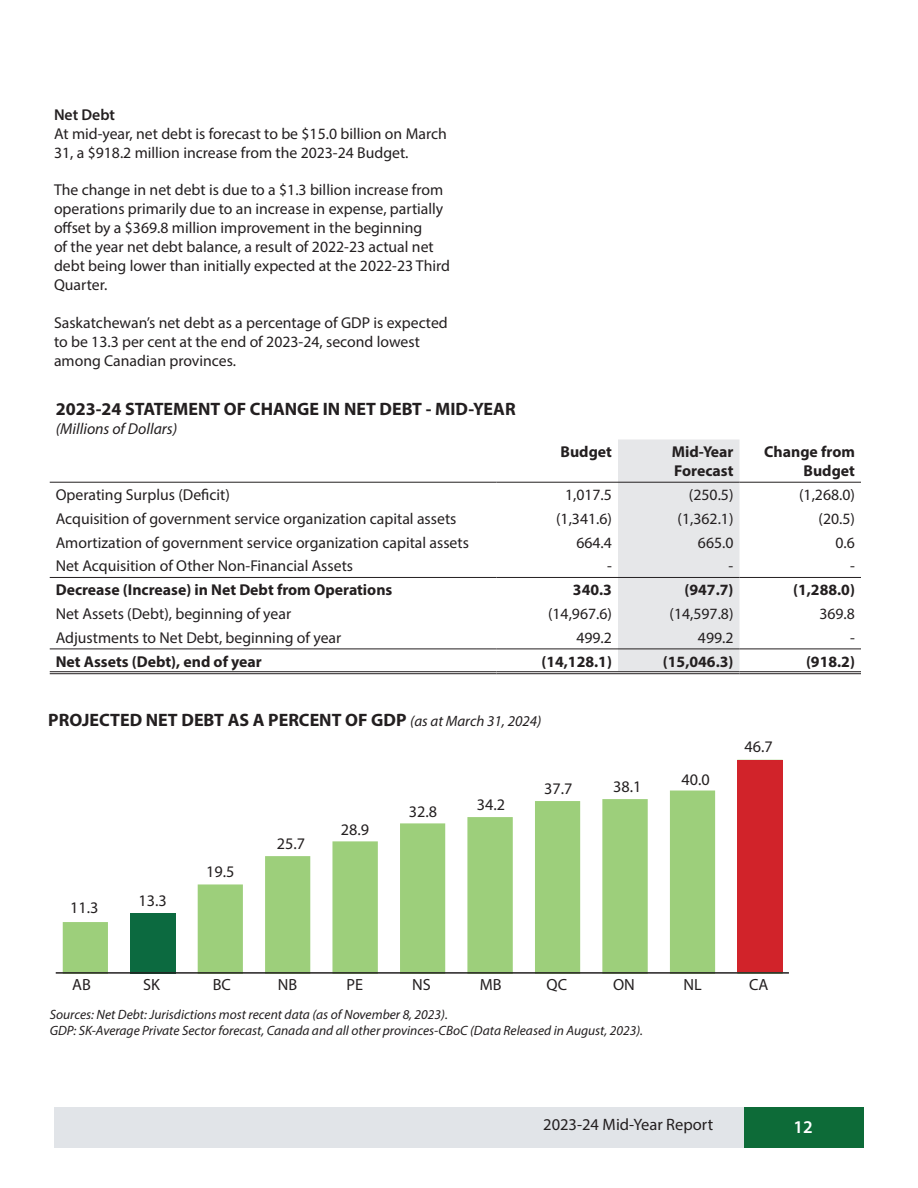
<style>
.page{position:relative;width:918px;height:1188px;background:#fff}
.page>*{position:absolute;margin:0;border:0;box-sizing:border-box;transform-origin:0 0}
.t1{font:700 18px "Myriad Pro";color:#231f20}
.t2{font:600 18px "Myriad Pro";color:#fff}
.t3{font:16.5px "Myriad Pro";color:#231f20}
.t4{font:16.2px "Myriad Pro";color:#231f20}
.t5{font:15.75px/18.9px "Myriad Pro";color:#231f20}
.t6{font:700 15.75px/18.9px "Myriad Pro";color:#231f20;text-align:right}
.t7{font:italic 15.75px "Myriad Pro";color:#231f20}
.t8{font:600 15.75px "Myriad Pro";color:#231f20}
.t9{font:italic 13.5px "Myriad Pro";color:#231f20}
.s1{font-weight:400;font-style:italic;font-size:15px}
</style>
<div class="page">
<svg style="left:63px;top:790px;width:653px;height:182px"></svg>
<div style="left:54px;top:1107px;width:810px;height:41px;background:#e1e4e8"></div>
<div style="left:744px;top:1107px;width:120px;height:41px;background:#0d6b38"></div>
<div style="left:618px;top:440px;width:122px;height:231px;background:#e6e7e9"></div>
<hr style="left:50px;top:482px;width:446px;height:1px;background:#231f20">
<hr style="left:496px;top:482px;width:122px;height:1px;background:#231f20">
<hr style="left:618px;top:482px;width:122px;height:1px;background:#231f20">
<hr style="left:740px;top:482px;width:121px;height:1px;background:#231f20">
<hr style="left:50px;top:577px;width:446px;height:1px;background:#231f20">
<hr style="left:496px;top:577px;width:122px;height:1px;background:#231f20">
<hr style="left:618px;top:577px;width:122px;height:1px;background:#231f20">
<hr style="left:740px;top:577px;width:121px;height:1px;background:#231f20">
<hr style="left:50px;top:649px;width:446px;height:1px;background:#231f20">
<hr style="left:496px;top:649px;width:122px;height:1px;background:#231f20">
<hr style="left:618px;top:649px;width:122px;height:1px;background:#231f20">
<hr style="left:740px;top:649px;width:121px;height:1px;background:#231f20">
<hr style="left:50px;top:671px;width:446px;height:1px;background:#231f20">
<hr style="left:50px;top:673px;width:446px;height:1px;background:#231f20">
<hr style="left:496px;top:671px;width:122px;height:1px;background:#231f20">
<hr style="left:496px;top:673px;width:122px;height:1px;background:#231f20">
<hr style="left:618px;top:671px;width:122px;height:1px;background:#231f20">
<hr style="left:618px;top:673px;width:122px;height:1px;background:#231f20">
<hr style="left:740px;top:671px;width:121px;height:1px;background:#231f20">
<hr style="left:740px;top:673px;width:121px;height:1px;background:#231f20">
<hr style="left:56px;top:972px;width:733px;height:2px;background:#231f20">
<div style="left:737px;top:760px;width:46px;height:212px;background:#d1232a"></div>
<p class="t8" style="left:54px;top:105px;width:63px">Net Debt</p>
<p class="t5" style="left:54px;top:124px;width:394px">At mid-year, net debt is forecast to be $15.0 billion on March<br>31, a $918.2 million increase from the 2023-24 Budget.</p>
<p class="t5" style="left:54px;top:180px;width:397px">The change in net debt is due to a $1.3 billion increase from operations primarily due to an increase in expense, partially offset by a $369.8 million improvement in the beginning<br>of the year net debt balance, a result of 2022-23 actual net debt being lower than initially expected at the 2022-23 Third Quarter.</p>
<p class="t5" style="left:54px;top:313px;width:395px">Saskatchewan’s net debt as a percentage of GDP is expected to be 13.3 per cent at the end of 2023-24, second lowest among Canadian provinces.</p>
<p class="t1" style="left:56px;top:397px;width:461px">2023-24 STATEMENT OF CHANGE IN NET DEBT - MID-YEAR</p>
<p class="t7" style="left:56px;top:418px;width:123px">(Millions of Dollars)</p>
<p class="t6" style="left:561px;top:442px;width:53px">Budget</p>
<p class="t6" style="left:672px;top:442px;width:63px">Mid-Year</p>
<p class="t6" style="left:674px;top:461px;width:61px">Forecast</p>
<p class="t6" style="left:764px;top:442px;width:92px">Change from<br>Budget</p>
<p class="t5" style="left:56px;top:485px;width:176px">Operating Surplus (Deficit)</p>
<p class="t5" style="left:565px;top:485px;width:48px">1,017.5</p>
<p class="t5" style="left:689px;top:485px;width:46px">(250.5)</p>
<p class="t5" style="left:799px;top:485px;width:57px">(1,268.0)</p>
<p class="t5" style="left:56px;top:509px;width:402px">Acquisition of government service organization capital assets</p>
<p class="t5" style="left:556px;top:509px;width:57px">(1,341.6)</p>
<p class="t5" style="left:678px;top:509px;width:57px">(1,362.1)</p>
<p class="t5" style="left:819px;top:509px;width:38px">(20.5)</p>
<p class="t5" style="left:56px;top:533px;width:415px">Amortization of government service organization capital assets</p>
<p class="t5" style="left:576px;top:533px;width:37px">664.4</p>
<p class="t5" style="left:698px;top:533px;width:37px">665.0</p>
<p class="t5" style="left:836px;top:533px;width:21px">0.6</p>
<p class="t5" style="left:56px;top:556px;width:299px">Net Acquisition of Other Non-Financial Assets</p>
<p class="t5" style="left:607px;top:556px;width:6px">-</p>
<p class="t5" style="left:729px;top:556px;width:6px">-</p>
<p class="t5" style="left:850px;top:556px;width:6px">-</p>
<p class="t6" style="left:56px;top:580px;width:338px">Decrease (Increase) in Net Debt from Operations</p>
<p class="t6" style="left:573px;top:580px;width:41px">340.3</p>
<p class="t6" style="left:685px;top:580px;width:50px">(947.7)</p>
<p class="t6" style="left:793px;top:580px;width:63px">(1,288.0)</p>
<p class="t5" style="left:56px;top:604px;width:237px">Net Assets (Debt), beginning of year</p>
<p class="t5" style="left:548px;top:604px;width:65px">(14,967.6)</p>
<p class="t5" style="left:670px;top:604px;width:65px">(14,597.8)</p>
<p class="t5" style="left:819px;top:604px;width:37px">369.8</p>
<p class="t5" style="left:56px;top:628px;width:287px">Adjustments to Net Debt, beginning of year</p>
<p class="t5" style="left:576px;top:628px;width:37px">499.2</p>
<p class="t5" style="left:698px;top:628px;width:37px">499.2</p>
<p class="t5" style="left:850px;top:628px;width:6px">-</p>
<p class="t6" style="left:56px;top:651px;width:208px">Net Assets (Debt), end of year</p>
<p class="t6" style="left:541px;top:651px;width:72px">(14,128.1)</p>
<p class="t6" style="left:663px;top:651px;width:72px">(15,046.3)</p>
<p class="t6" style="left:806px;top:651px;width:50px">(918.2)</p>
<p class="t1" style="left:48px;top:708px;width:495px">PROJECTED NET DEBT AS A PERCENT OF GDP <span class="s1">(as at March 31, 2024)</span></p>
<p class="t4" style="left:70px;top:898px;width:30px">11.3</p>
<p class="t4" style="left:138px;top:891px;width:30px">13.3</p>
<p class="t4" style="left:206px;top:862px;width:30px">19.5</p>
<p class="t4" style="left:277px;top:834px;width:30px">25.7</p>
<p class="t4" style="left:341px;top:819px;width:30px">28.9</p>
<p class="t4" style="left:409px;top:802px;width:30px">32.8</p>
<p class="t4" style="left:477px;top:795px;width:30px">34.2</p>
<p class="t4" style="left:544px;top:778px;width:30px">37.7</p>
<p class="t4" style="left:613px;top:777px;width:30px">38.1</p>
<p class="t4" style="left:682px;top:770px;width:30px">40.0</p>
<p class="t4" style="left:745px;top:737px;width:30px">46.7</p>
<p class="t4" style="left:72px;top:975px;width:20px">AB</p>
<p class="t4" style="left:143px;top:975px;width:18px">SK</p>
<p class="t4" style="left:213px;top:975px;width:20px">BC</p>
<p class="t4" style="left:278px;top:975px;width:21px">NB</p>
<p class="t4" style="left:347px;top:975px;width:18px">PE</p>
<p class="t4" style="left:412px;top:975px;width:20px">NS</p>
<p class="t4" style="left:480px;top:975px;width:23px">MB</p>
<p class="t4" style="left:547px;top:975px;width:22px">QC</p>
<p class="t4" style="left:613px;top:974px;width:23px">ON</p>
<p class="t4" style="left:684px;top:975px;width:20px">NL</p>
<p class="t4" style="left:749px;top:975px;width:21px">CA</p>
<p class="t9" style="left:50px;top:1006px;width:400px">Sources: Net Debt: Jurisdictions most recent data (as of November 8, 2023).</p>
<p class="t9" style="left:50px;top:1022px;width:595px">GDP: SK-Average Private Sector forecast, Canada and all other provinces-CBoC (Data Released in August, 2023).</p>
<p class="t3" style="left:543px;top:1114px;width:171px">2023-24 Mid-Year Report</p>
<p class="t2" style="left:794px;top:1115px;width:21px">12</p>
</div>
